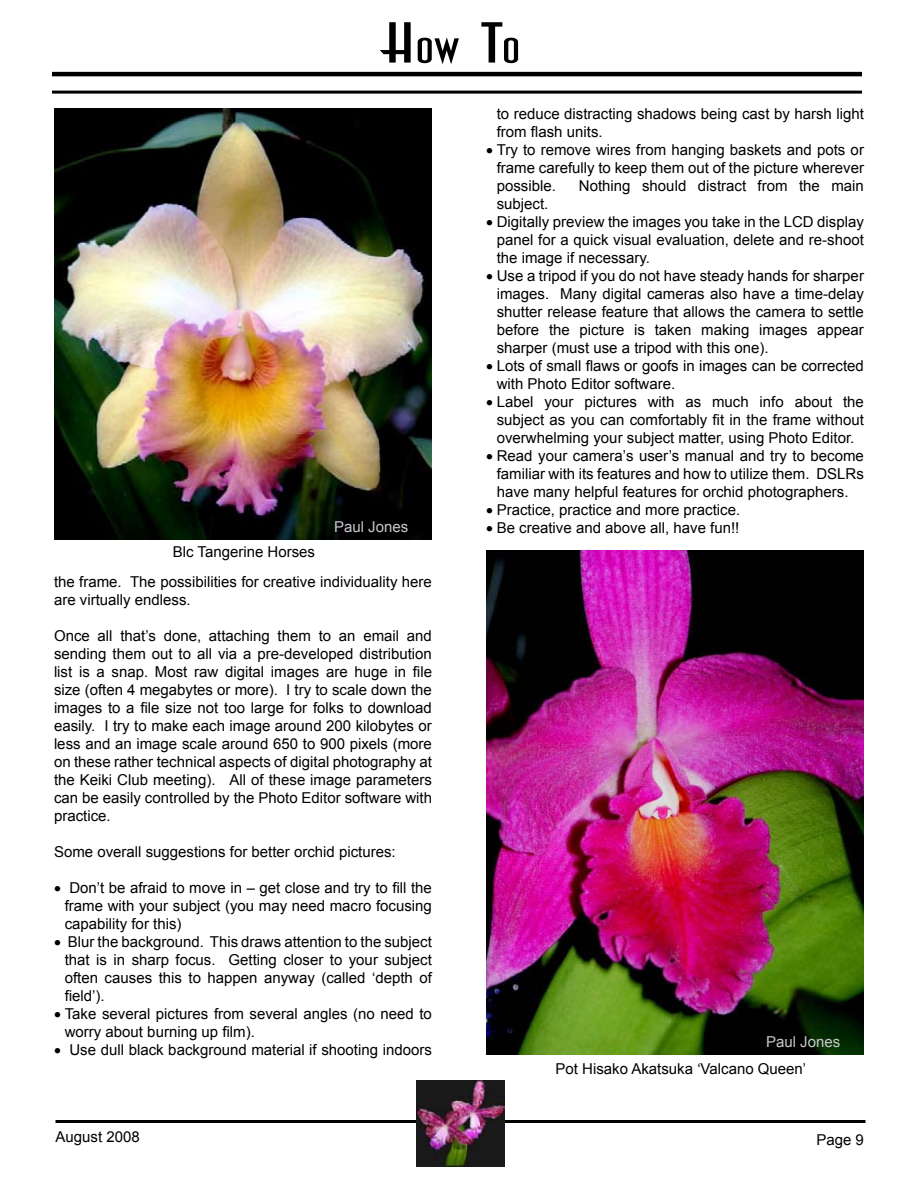
<style>
.page{position:relative;width:918px;height:1188px;background:#fff}
.page>*{position:absolute;margin:0;border:0;box-sizing:border-box;transform-origin:0 0}
.t1{font:54px "Asia Extended";color:#000}
.t2{font:15px/18px "Arial";color:#000;text-align:justify}
.t3{font:15px "Arial";color:#c6c8ca}
</style>
<div class="page">
<img style="left:486px;top:551px;width:378px;height:504px">
<img style="left:54px;top:108px;width:378px;height:432px">
<hr style="left:52px;top:72px;width:810px;height:4px;background:#000">
<hr style="left:52px;top:91px;width:810px;height:3px;background:#000">
<hr style="left:56px;top:1120px;width:810px;height:3px;background:#000">
<img style="left:417px;top:1080px;width:87px;height:86px">
<h1 class="t1" style="left:382px;top:13px;width:140px">How To</h1>
<p class="t2" style="left:173px;top:543px;width:144px">Blc Tangerine Horses</p>
<p class="t3" style="left:334px;top:517px;width:76px">Paul Jones</p>
<p class="t2" style="left:54px;top:573px;width:379px">the frame. The possibilities for creative individuality here are virtually endless.</p>
<p class="t2" style="left:54px;top:627px;width:380px">Once all that’s done, attaching them to an email and sending them out to all via a pre-developed distribution list is a snap. Most raw digital images are huge in file size (often 4 megabytes or more). I try to scale down the images to a file size not too large for folks to download easily. I try to make each image around 200 kilobytes or less and an image scale around 650 to 900 pixels (more on these rather technical aspects of digital photography at the Keiki Club meeting). All of these image parameters can be easily controlled by the Photo Editor software with practice.</p>
<p class="t2" style="left:54px;top:843px;width:343px">Some overall suggestions for better orchid pictures:</p>
<p class="t2" style="left:65px;top:879px;width:369px;text-indent:-11px">• Don’t be afraid to move in – get close and try to fill the frame with your subject (you may need macro focusing capability for this)</p>
<p class="t2" style="left:65px;top:933px;width:369px;text-indent:-11px">• Blur the background. This draws attention to the subject that is in sharp focus. Getting closer to your subject often causes this to happen anyway (called ‘depth of field’).</p>
<p class="t2" style="left:65px;top:1005px;width:369px;text-indent:-11px">• Take several pictures from several angles (no need to worry about burning up film).</p>
<p class="t2" style="left:54px;top:1041px;width:379px">• Use dull black background material if shooting indoors</p>
<p class="t2" style="left:497px;top:105px;width:369px">to reduce distracting shadows being cast by harsh light from flash units.</p>
<p class="t2" style="left:497px;top:141px;width:369px;text-indent:-11px">• Try to remove wires from hanging baskets and pots or frame carefully to keep them out of the picture wherever possible.</p>
<p class="t2" style="left:579px;top:177px;width:287px">Nothing should distract from the main</p>
<p class="t2" style="left:497px;top:195px;width:53px">subject.</p>
<p class="t2" style="left:497px;top:213px;width:369px;text-indent:-11px">• Digitally preview the images you take in the LCD display panel for a quick visual evaluation, delete and re-shoot the image if necessary.</p>
<p class="t2" style="left:497px;top:267px;width:369px;text-indent:-11px">• Use a tripod if you do not have steady hands for sharper images. Many digital cameras also have a time-delay shutter release feature that allows the camera to settle before the picture is taken making images appear sharper (must use a tripod with this one).</p>
<p class="t2" style="left:497px;top:357px;width:369px;text-indent:-11px">• Lots of small flaws or goofs in images can be corrected with Photo Editor software.</p>
<p class="t2" style="left:497px;top:393px;width:369px;text-indent:-11px">• Label your pictures with as much info about the subject as you can comfortably fit in the frame without overwhelming your subject matter, using Photo Editor.</p>
<p class="t2" style="left:497px;top:447px;width:369px;text-indent:-11px">• Read your camera’s user’s manual and try to become familiar with its features and how to utilize them. DSLRs have many helpful features for orchid photographers.</p>
<p class="t2" style="left:486px;top:501px;width:256px">• Practice, practice and more practice.</p>
<p class="t2" style="left:486px;top:519px;width:255px">• Be creative and above all, have fun!!</p>
<p class="t3" style="left:766px;top:1032px;width:76px">Paul Jones</p>
<p class="t2" style="left:556px;top:1060px;width:252px">Pot Hisako Akatsuka ‘Valcano Queen’</p>
<p class="t2" style="left:56px;top:1128px;width:86px">August 2008</p>
<p class="t2" style="left:816px;top:1131px;width:49px">Page 9</p>
</div>
